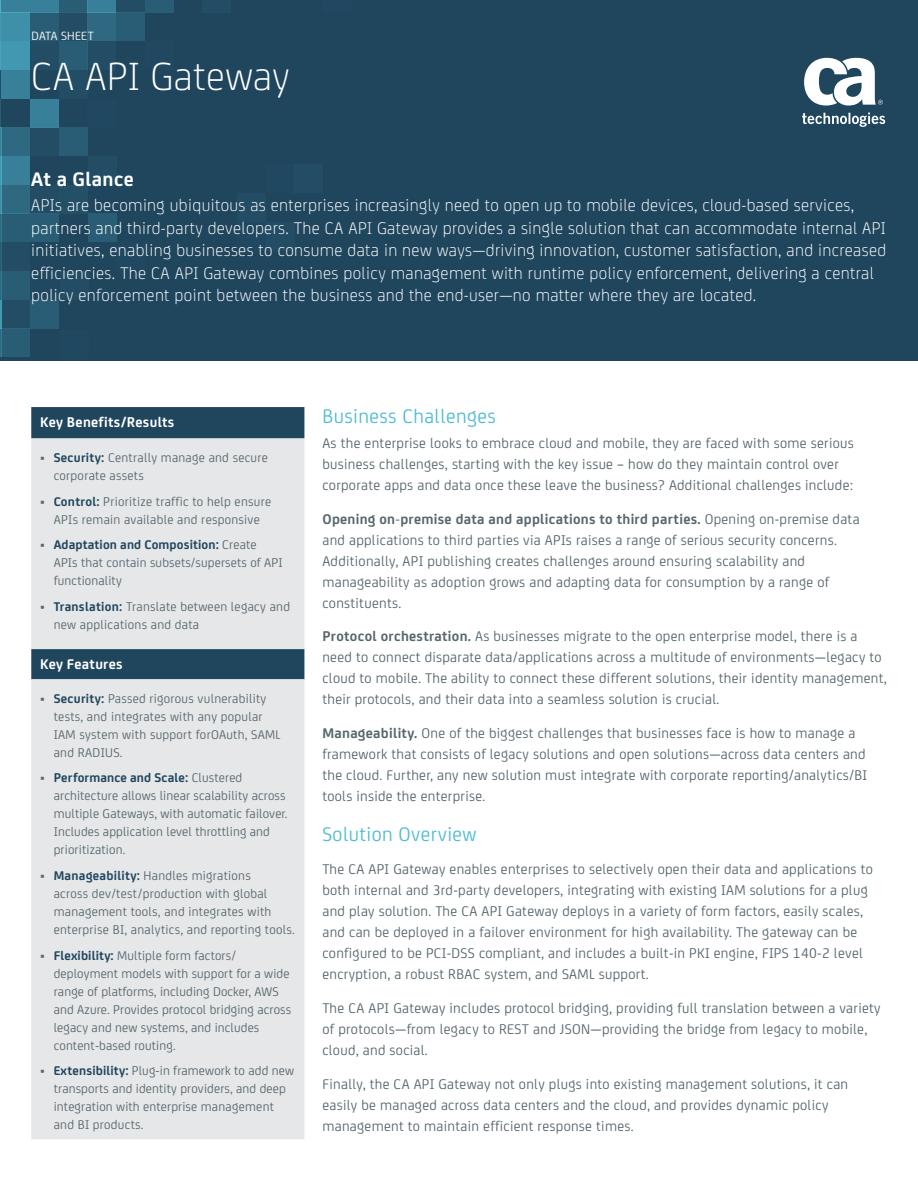
<style>
.page{position:relative;width:918px;height:1188px;background:#fff}
.page>*{position:absolute;margin:0;border:0;box-sizing:border-box;transform-origin:0 0}
.t1{font:300 42px "CA Sans";letter-spacing:.01em;color:#fff}
.t2{font:21px "CA Sans";letter-spacing:.02em;color:#51bcd5}
.t3{font:700 21px "CA Sans";letter-spacing:.02em;color:#fff}
.t4{font:300 18px/22.5px "CA Sans";letter-spacing:.02em;color:#fff}
.t5{font:15px/21px "CA Sans";letter-spacing:.02em;color:#57676e}
.t6{font:700 15px "CA Sans";letter-spacing:.02em;color:#fff}
.t7{font:13.5px/18px "CA Sans";letter-spacing:.01em;color:#57676e}
.t8{font:12.75px "CA Sans";letter-spacing:.02em;color:#fff}
.s1{font-weight:700;color:#20465e}
.s2{font-weight:700}
</style>
<div class="page">
<div style="left:0;top:0;width:918px;height:361px;background:#20465e"></div>
<hr style="left:0;top:127px;width:2px;height:29px;background:#51bcd5">
<hr style="left:0;top:156px;width:2px;height:29px;background:#51bcd5">
<hr style="left:0;top:185px;width:2px;height:29px;background:#51bcd5">
<hr style="left:0;top:214px;width:2px;height:28px;background:#51bcd5">
<hr style="left:0;top:242px;width:2px;height:29px;background:#51bcd5">
<hr style="left:0;top:271px;width:2px;height:29px;background:#51bcd5">
<hr style="left:0;top:300px;width:2px;height:29px;background:#51bcd5">
<hr style="left:0;top:329px;width:2px;height:28px;background:#51bcd5">
<div style="left:2px;top:127px;width:28px;height:29px;background:#2e6981"></div>
<div style="left:2px;top:156px;width:28px;height:29px;background:#388099"></div>
<div style="left:2px;top:185px;width:28px;height:29px;background:#2e6981"></div>
<div style="left:2px;top:214px;width:28px;height:28px;background:#295d75"></div>
<div style="left:2px;top:242px;width:28px;height:29px;background:#234d65"></div>
<div style="left:2px;top:271px;width:28px;height:29px;background:#295d75"></div>
<div style="left:2px;top:300px;width:28px;height:29px;background:#234d65"></div>
<div style="left:2px;top:329px;width:28px;height:28px;background:#295d75"></div>
<div style="left:30px;top:127px;width:29px;height:29px;background:#234d65"></div>
<div style="left:59px;top:127px;width:29px;height:29px;background:#295d75"></div>
<div style="left:88px;top:156px;width:29px;height:29px;background:#234d65"></div>
<div style="left:30px;top:185px;width:29px;height:29px;background:#234d65"></div>
<div style="left:59px;top:185px;width:29px;height:29px;background:#234f67"></div>
<div style="left:30px;top:214px;width:29px;height:28px;background:#295d75"></div>
<div style="left:88px;top:214px;width:29px;height:28px;background:#295d75"></div>
<div style="left:30px;top:300px;width:29px;height:29px;background:#295d75"></div>
<div style="left:60px;top:271px;width:29px;height:29px;background:#234d65"></div>
<svg style="left:0;top:0;width:1px;height:127px"></svg>
<div style="left:1px;top:0;width:29px;height:12px;background:#388099"></div>
<div style="left:1px;top:12px;width:29px;height:29px;background:#3e8fa7"></div>
<div style="left:1px;top:41px;width:29px;height:29px;background:#4298b1"></div>
<div style="left:1px;top:70px;width:29px;height:29px;background:#388099"></div>
<div style="left:30px;top:99px;width:29px;height:28px;background:#388099"></div>
<div style="left:30px;top:0;width:29px;height:12px;background:#388099"></div>
<div style="left:30px;top:12px;width:29px;height:29px;background:#295d75"></div>
<div style="left:30px;top:41px;width:29px;height:29px;background:#234d65"></div>
<div style="left:59px;top:0;width:29px;height:12px;background:#295d75"></div>
<div style="left:59px;top:12px;width:29px;height:29px;background:#234d65"></div>
<div style="left:59px;top:41px;width:29px;height:29px;background:#295d75"></div>
<div style="left:59px;top:70px;width:29px;height:29px;background:#234d65"></div>
<div style="left:88px;top:0;width:28px;height:12px;background:#388099"></div>
<div style="left:88px;top:12px;width:28px;height:29px;background:#2e6981"></div>
<div style="left:88px;top:41px;width:28px;height:29px;background:#234d65"></div>
<div style="left:116px;top:0;width:29px;height:12px;background:#234d65"></div>
<div style="left:116px;top:12px;width:29px;height:29px;background:#295d75"></div>
<div style="left:145px;top:0;width:29px;height:12px;background:#295d75"></div>
<div style="left:203px;top:0;width:28px;height:12px;background:#234d65"></div>
<div style="left:237px;top:193px;width:29px;height:29px;background:#234d65"></div>
<div style="left:266px;top:222px;width:28px;height:29px;background:#234d65"></div>
<div style="left:294px;top:164px;width:29px;height:29px;background:#234d65"></div>
<div style="left:31px;top:407px;width:273px;height:31px;background:#20465e"></div>
<div style="left:31px;top:438px;width:273px;height:701px;background:#e6e7e9"></div>
<svg style="left:802px;top:113px;width:83px;height:15px"></svg>
<svg style="left:804px;top:58px;width:79px;height:48px"></svg>
<p class="t8" style="left:32px;top:27px;width:64px">DATA SHEET</p>
<h1 class="t1" style="left:31px;top:46px;width:260px">CA API Gateway</h1>
<h2 class="t3" style="left:31px;top:164px;width:104px">At a Glance</h2>
<p class="t4" style="left:31px;top:193px;width:856px">APIs are becoming ubiquitous as enterprises increasingly need to open up to mobile devices, cloud-based services, partners and third-party developers. The CA API Gateway provides a single solution that can accommodate internal API initiatives, enabling businesses to consume data in new ways—driving innovation, customer satisfaction, and increased efficiencies. The CA API Gateway combines policy management with runtime policy enforcement, delivering a central policy enforcement point between the business and the end-user—no matter where they are located.</p>
<p class="t6" style="left:40px;top:411px;width:136px">Key Benefits/Results</p>
<p class="t7" style="left:54px;top:448px;width:216px;text-indent:-14px">• <span class="s1">Security:</span> Centrally manage and secure corporate assets</p>
<p class="t7" style="left:40px;top:491px;width:232px;text-align:center">• <span class="s1">Control:</span> Prioritize traffic to help ensure<br>APIs remain available and responsive</p>
<p class="t7" style="left:54px;top:535px;width:230px;text-indent:-14px">• <span class="s1">Adaptation and Composition:</span> Create<br>APIs that contain subsets/supersets of API functionality</p>
<p class="t7" style="left:54px;top:596px;width:238px;text-indent:-14px">• <span class="s1">Translation:</span> Translate between legacy and new applications and data</p>
<p class="t6" style="left:40px;top:653px;width:84px">Key Features</p>
<p class="t7" style="left:54px;top:689px;width:228px;text-indent:-13px">• <span class="s1">Security:</span> Passed rigorous vulnerability tests, and integrates with any popular IAM system with support forOAuth, SAML and RADIUS.</p>
<p class="t7" style="left:54px;top:768px;width:235px;text-indent:-14px">• <span class="s1">Performance and Scale:</span> Clustered architecture allows linear scalability across multiple Gateways, with automatic failover.<br>Includes application level throttling and prioritization.</p>
<p class="t7" style="left:54px;top:866px;width:243px;text-indent:-14px">• <span class="s1">Manageability:</span> Handles migrations<br>across dev/test/production with global management tools, and integrates with enterprise BI, analytics, and reporting tools.</p>
<p class="t7" style="left:54px;top:945px;width:239px;text-indent:-14px">• <span class="s1">Flexibility:</span> Multiple form factors/ deployment models with support for a wide range of platforms, including Docker, AWS and Azure. Provides protocol bridging across legacy and new systems, and includes content-based routing.</p>
<p class="t7" style="left:54px;top:1061px;width:242px;text-indent:-14px">• <span class="s1">Extensibility:</span> Plug-in framework to add new transports and identity providers, and deep integration with enterprise management and BI products.</p>
<h2 class="t2" style="left:322px;top:401px;width:175px">Business Challenges</h2>
<p class="t5" style="left:322px;top:432px;width:533px">As the enterprise looks to embrace cloud and mobile, they are faced with some serious business challenges, starting with the key issue – how do they maintain control over corporate apps and data once these leave the business? Additional challenges include:</p>
<p class="t5" style="left:322px;top:507px;width:539px"><span class="s2">Opening on-premise data and applications to third parties.</span> Opening on-premise data and applications to third parties via APIs raises a range of serious security concerns.<br>Additionally, API publishing creates challenges around ensuring scalability and manageability as adoption grows and adapting data for consumption by a range of constituents.</p>
<p class="t5" style="left:322px;top:625px;width:566px"><span class="s2">Protocol orchestration.</span> As businesses migrate to the open enterprise model, there is a need to connect disparate data/applications across a multitude of environments—legacy to cloud to mobile. The ability to connect these different solutions, their identity management, their protocols, and their data into a seamless solution is crucial.</p>
<p class="t5" style="left:322px;top:722px;width:546px"><span class="s2">Manageability.</span> One of the biggest challenges that businesses face is how to manage a framework that consists of legacy solutions and open solutions—across data centers and the cloud. Further, any new solution must integrate with corporate reporting/analytics/BI tools inside the enterprise.</p>
<h2 class="t2" style="left:322px;top:819px;width:156px">Solution Overview</h2>
<p class="t5" style="left:322px;top:858px;width:552px">The CA API Gateway enables enterprises to selectively open their data and applications to both internal and 3rd-party developers, integrating with existing IAM solutions for a plug and play solution. The CA API Gateway deploys in a variety of form factors, easily scales, and can be deployed in a failover environment for high availability. The gateway can be configured to be PCI-DSS compliant, and includes a built-in PKI engine, FIPS 140-2 level encryption, a robust RBAC system, and SAML support.</p>
<p class="t5" style="left:322px;top:997px;width:560px">The CA API Gateway includes protocol bridging, providing full translation between a variety of protocols—from legacy to REST and JSON—providing the bridge from legacy to mobile, cloud, and social.</p>
<p class="t5" style="left:322px;top:1072px;width:527px">Finally, the CA API Gateway not only plugs into existing management solutions, it can easily be managed across data centers and the cloud, and provides dynamic policy management to maintain efficient response times.</p>
</div>
